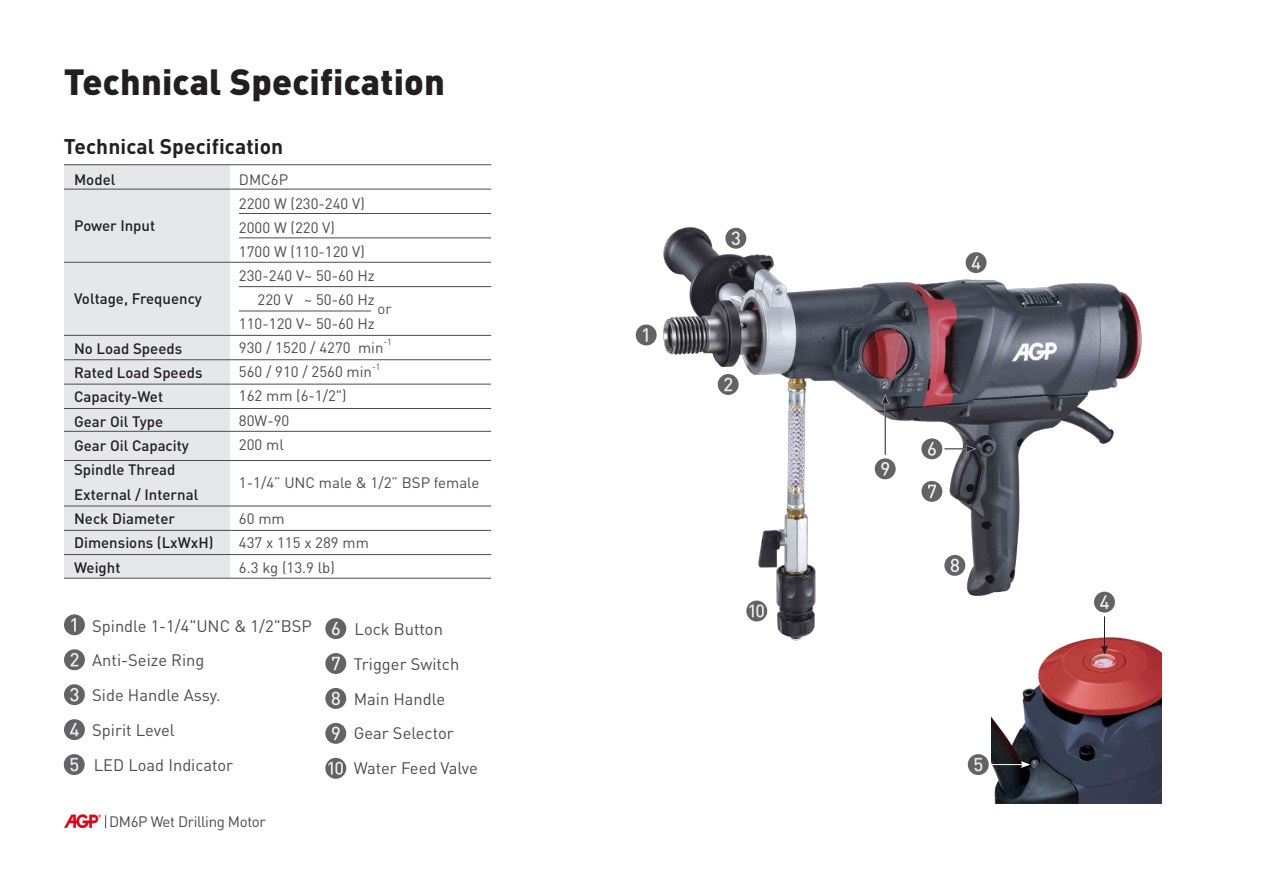
<style>
.page{position:relative;width:1263px;height:893px;background:#fff}
.page>*{position:absolute;margin:0;border:0;box-sizing:border-box;transform-origin:0 0}
.t1{font:900 36px "DIN Pro";letter-spacing:.005em;color:#231f20}
.t2{font:700 21px "DIN Pro";letter-spacing:.005em;color:#231f20}
.t3{font:16.5px/34.5px "DIN Pro";color:#4b4c4d}
.t4{font:15px/24.3px "DIN Pro";color:#4b4c4d}
.t5{font:500 15px/24.3px "DIN Pro";color:#231f20}
.t6{font:15px "DIN Pro";letter-spacing:-.025em;color:#4b4c4d}
.t7{font:300 15px "DIN Pro";color:#231f20}
.t8{font:8.7px "DIN Pro";color:#4b4c4d}
</style>
<div class="page">
<svg style="left:105px;top:815px;width:1px;height:13px"></svg>
<img style="left:64px;top:814px;width:37px;height:13px">
<img style="left:991px;top:653px;width:170px;height:151px">
<div style="left:64px;top:164px;width:165px;height:414px;background:#e6e7e9"></div>
<hr style="left:64px;top:189px;width:427px;height:1px;background:#4b4c4d">
<hr style="left:239px;top:213px;width:252px;height:1px;background:#4b4c4d">
<hr style="left:239px;top:237px;width:252px;height:1px;background:#4b4c4d">
<hr style="left:239px;top:286px;width:252px;height:1px;background:#4b4c4d">
<hr style="left:239px;top:311px;width:132px;height:1px;background:#4b4c4d">
<hr style="left:64px;top:506px;width:427px;height:1px;background:#4b4c4d">
<hr style="left:64px;top:530px;width:427px;height:1px;background:#4b4c4d">
<hr style="left:64px;top:554px;width:427px;height:1px;background:#4b4c4d">
<hr style="left:64px;top:578px;width:427px;height:1px;background:#4b4c4d">
<hr style="left:64px;top:431px;width:427px;height:1px;background:#4b4c4d">
<hr style="left:64px;top:359px;width:427px;height:1px;background:#4b4c4d">
<hr style="left:64px;top:164px;width:427px;height:1px;background:#4b4c4d">
<hr style="left:64px;top:335px;width:427px;height:1px;background:#4b4c4d">
<hr style="left:64px;top:262px;width:427px;height:1px;background:#4b4c4d">
<hr style="left:64px;top:460px;width:427px;height:1px;background:#4b4c4d">
<hr style="left:64px;top:408px;width:427px;height:1px;background:#4b4c4d">
<hr style="left:64px;top:384px;width:427px;height:1px;background:#4b4c4d">
<div style="left:64px;top:719px;width:21px;height:21px;background:#636366;border-radius:50%"></div>
<svg style="left:70px;top:723px;width:9px;height:13px"></svg>
<div style="left:325px;top:688px;width:21px;height:21px;background:#636366;border-radius:50%"></div>
<svg style="left:332px;top:692px;width:8px;height:13px"></svg>
<div style="left:64px;top:614px;width:21px;height:21px;background:#636366;border-radius:50%"></div>
<svg style="left:71px;top:618px;width:5px;height:14px"></svg>
<div style="left:64px;top:754px;width:21px;height:21px;background:#636366;border-radius:50%"></div>
<svg style="left:70px;top:758px;width:8px;height:13px"></svg>
<div style="left:325px;top:723px;width:21px;height:21px;background:#636366;border-radius:50%"></div>
<svg style="left:332px;top:726px;width:8px;height:14px"></svg>
<div style="left:64px;top:649px;width:21px;height:21px;background:#636366;border-radius:50%"></div>
<svg style="left:71px;top:653px;width:7px;height:13px"></svg>
<div style="left:325px;top:618px;width:21px;height:21px;background:#636366;border-radius:50%"></div>
<svg style="left:332px;top:622px;width:8px;height:13px"></svg>
<div style="left:325px;top:758px;width:21px;height:21px;background:#636366;border-radius:50%"></div>
<svg style="left:328px;top:762px;width:15px;height:13px"></svg>
<div style="left:64px;top:684px;width:21px;height:21px;background:#636366;border-radius:50%"></div>
<svg style="left:70px;top:688px;width:8px;height:14px"></svg>
<div style="left:325px;top:653px;width:21px;height:21px;background:#636366;border-radius:50%"></div>
<svg style="left:332px;top:657px;width:8px;height:13px"></svg>
<img style="left:635px;top:227px;width:527px;height:426px">
<div style="left:636px;top:325px;width:21px;height:20px;background:#636366;border-radius:50%"></div>
<svg style="left:643px;top:328px;width:5px;height:14px"></svg>
<div style="left:718px;top:374px;width:21px;height:21px;background:#636366;border-radius:50%"></div>
<svg style="left:724px;top:378px;width:8px;height:13px"></svg>
<div style="left:725px;top:228px;width:21px;height:21px;background:#636366;border-radius:50%"></div>
<svg style="left:732px;top:231px;width:8px;height:14px"></svg>
<div style="left:968px;top:754px;width:21px;height:21px;background:#636366;border-radius:50%"></div>
<svg style="left:974px;top:758px;width:8px;height:13px"></svg>
<div style="left:921px;top:438px;width:21px;height:21px;background:#636366;border-radius:50%"></div>
<svg style="left:928px;top:442px;width:8px;height:14px"></svg>
<div style="left:921px;top:481px;width:21px;height:21px;background:#636366;border-radius:50%"></div>
<svg style="left:928px;top:485px;width:8px;height:13px"></svg>
<div style="left:944px;top:555px;width:21px;height:21px;background:#636366;border-radius:50%"></div>
<svg style="left:951px;top:558px;width:8px;height:14px"></svg>
<div style="left:875px;top:458px;width:21px;height:21px;background:#636366;border-radius:50%"></div>
<svg style="left:881px;top:462px;width:8px;height:14px"></svg>
<div style="left:746px;top:601px;width:21px;height:20px;background:#636366;border-radius:50%"></div>
<svg style="left:749px;top:604px;width:15px;height:13px"></svg>
<div style="left:966px;top:252px;width:20px;height:21px;background:#636366;border-radius:50%"></div>
<svg style="left:972px;top:256px;width:8px;height:13px"></svg>
<div style="left:1094px;top:592px;width:21px;height:21px;background:#636366;border-radius:50%"></div>
<svg style="left:1100px;top:595px;width:9px;height:14px"></svg>
<hr style="left:1104px;top:616px;width:1px;height:31px;background:#231f20">
<svg style="left:1101px;top:645px;width:7px;height:10px"></svg>
<hr style="left:991px;top:764px;width:32px;height:1px;background:#fff">
<svg style="left:1021px;top:761px;width:9px;height:7px"></svg>
<svg style="left:944px;top:445px;width:32px;height:8px"></svg>
<hr style="left:885px;top:402px;width:1px;height:53px;background:#231f20">
<svg style="left:881px;top:394px;width:8px;height:10px"></svg>
<h1 class="t1" style="left:64px;top:57px;width:383px">Technical Specification</h1>
<h2 class="t2" style="left:64px;top:132px;width:221px">Technical Specification</h2>
<p class="t5" style="left:74px;top:166px;width:43px">Model</p>
<p class="t4" style="left:239px;top:166px;width:51px">DMC6P</p>
<p class="t4" style="left:239px;top:190px;width:127px">2200 W (230-240 V)</p>
<p class="t4" style="left:239px;top:214px;width:97px">2000 W (220 V)</p>
<p class="t4" style="left:239px;top:238px;width:127px">1700 W (110-120 V)</p>
<p class="t4" style="left:239px;top:262px;width:137px">230-240 V~ 50-60 Hz</p>
<p class="t4" style="left:258px;top:286px;width:119px">220 V ~ 50-60 Hz</p>
<p class="t4" style="left:239px;top:310px;width:137px">110-120 V~ 50-60 Hz</p>
<p class="t4" style="left:239px;top:334px;width:146px">930 / 1520 / 4270 min</p>
<p class="t8" style="left:383px;top:336px;width:10px">-1</p>
<p class="t4" style="left:239px;top:359px;width:135px">560 / 910 / 2560 min</p>
<p class="t8" style="left:372px;top:361px;width:10px">-1</p>
<p class="t4" style="left:239px;top:383px;width:109px">162 mm (6-1/2")<br>80W-90<br>200 ml</p>
<p class="t5" style="left:74px;top:213px;width:83px">Power Input</p>
<p class="t5" style="left:74px;top:286px;width:129px">Voltage, Frequency</p>
<p class="t7" style="left:378px;top:299px;width:16px">or</p>
<p class="t5" style="left:74px;top:336px;width:141px">No Load Speeds<br>Rated Load Speeds<br>Capacity-Wet<br>Gear Oil Type<br>Gear Oil Capacity<br>Spindle Thread<br>External / Internal<br>Neck Diameter<br>Dimensions (LxWxH)<br>Weight</p>
<p class="t4" style="left:239px;top:470px;width:242px">1-1/4” UNC male &amp; 1/2” BSP female</p>
<p class="t4" style="left:239px;top:506px;width:131px">60 mm<br>437 x 115 x 289 mm<br>6.3 kg (13.9 lb)</p>
<p class="t3" style="left:92px;top:608px;width:221px">Spindle 1-1/4"UNC &amp; 1/2"BSP</p>
<p class="t3" style="left:92px;top:642px;width:114px">Anti-Seize Ring</p>
<p class="t3" style="left:92px;top:677px;width:130px">Side Handle Assy.</p>
<p class="t3" style="left:355px;top:611px;width:90px">Lock Button</p>
<p class="t3" style="left:354px;top:646px;width:107px">Trigger Switch<br>Main Handle</p>
<p class="t3" style="left:92px;top:712px;width:84px">Spirit Level</p>
<p class="t3" style="left:354px;top:715px;width:102px">Gear Selector</p>
<p class="t3" style="left:94px;top:747px;width:141px">LED Load Indicator</p>
<p class="t3" style="left:354px;top:750px;width:126px">Water Feed Valve</p>
<p class="t6" style="left:109px;top:811px;width:158px">DM6P Wet Drilling Motor</p>
</div>
